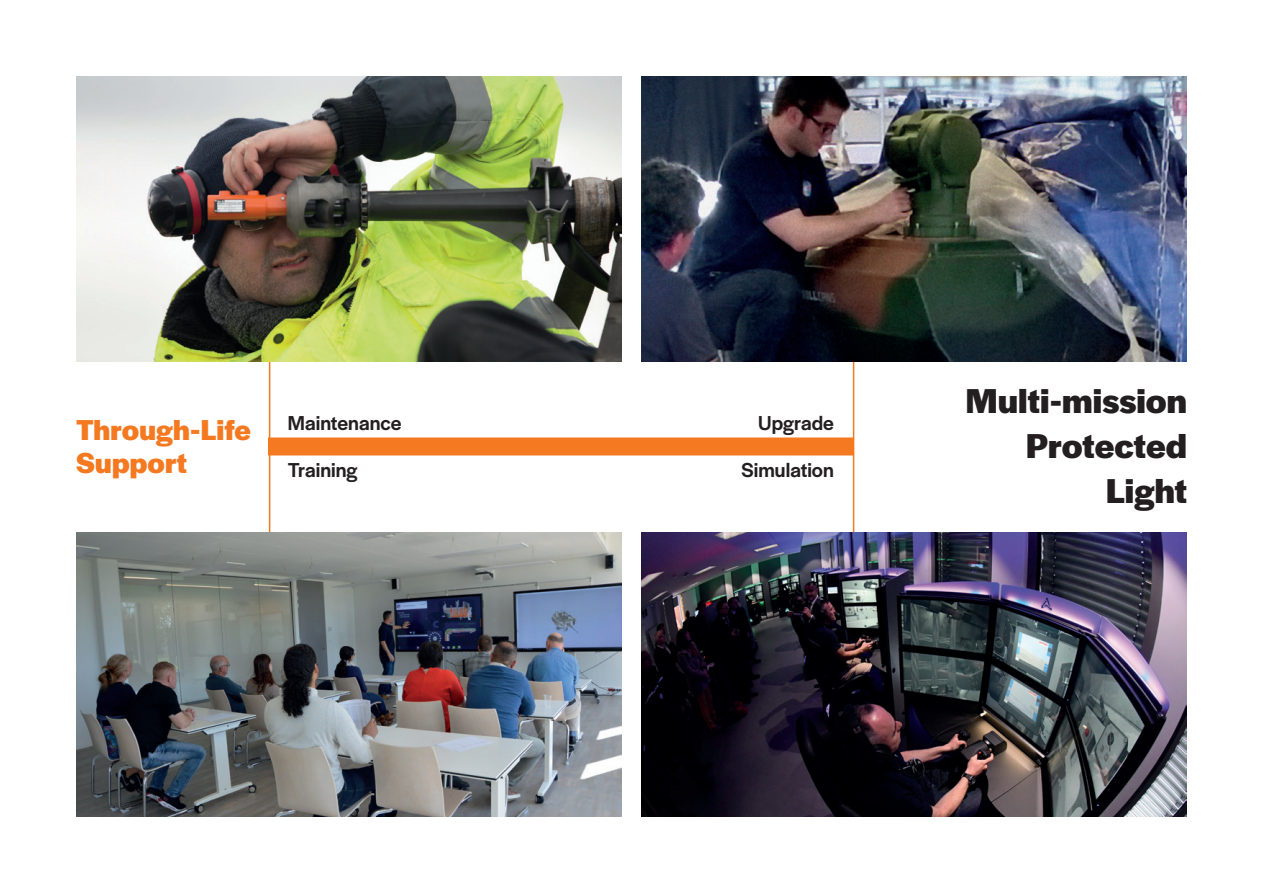
<style>
.page{position:relative;width:1263px;height:893px;background:#fff}
.page>*{position:absolute;margin:0;border:0;box-sizing:border-box;transform-origin:0 0}
.t1{font:700 36px/44.7px "Halyard Display";color:#231f20;text-align:right}
.t2{font:700 30px/33px "Halyard Display";letter-spacing:.005em;color:#f47921}
.t3{font:500 21px "Halyard Display";color:#231f20}
</style>
<div class="page">
<svg style="left:270px;top:408px;width:583px;height:76px"></svg>
<hr style="left:269px;top:361px;width:1px;height:171px;background:#f47921">
<hr style="left:853px;top:361px;width:1px;height:171px;background:#f47921">
<img style="left:76px;top:532px;width:546px;height:285px">
<img style="left:641px;top:532px;width:546px;height:285px">
<img style="left:76px;top:76px;width:546px;height:285px">
<img style="left:641px;top:76px;width:546px;height:285px">
<h2 class="t2" style="left:76px;top:412px;width:176px">Through-Life<br>Support</h2>
<p class="t3" style="left:288px;top:408px;width:115px">Maintenance</p>
<p class="t3" style="left:288px;top:455px;width:71px">Training</p>
<p class="t3" style="left:758px;top:408px;width:77px">Upgrade</p>
<p class="t3" style="left:741px;top:455px;width:94px">Simulation</p>
<h1 class="t1" style="left:966px;top:377px;width:223px">Multi-mission<br>Protected<br>Light</h1>
</div>
